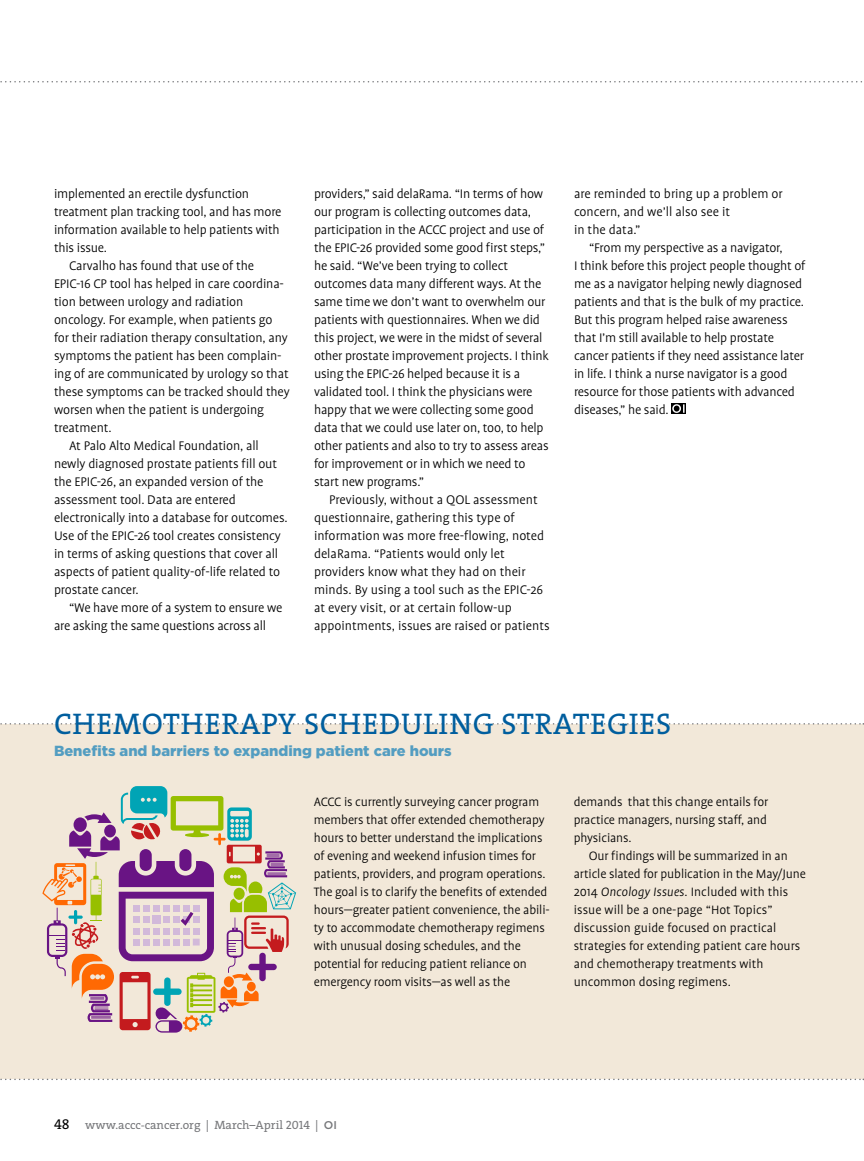
<style>
.page{position:relative;width:864px;height:1161px;background:#fff}
.page>*{position:absolute;margin:0;border:0;box-sizing:border-box;transform-origin:0 0}
.t1{font:30px "The Serif";letter-spacing:.025em;color:#005e9e}
.t2{font:900 14.7px "Gotham HTF";color:#539dc1}
.t3{font:300 14.25px/18px "Profile";letter-spacing:-.015em;color:#000}
.t4{font:14.25px "The Serif Caps";color:#000}
.t5{font:300 13.8px/18px "Profile";letter-spacing:-.01em;color:#000}
.t6{font:12px "The Serif";color:#77787b}
.s1{font-style:italic}
.s2{font-family:"The Serif Caps"}
.s3{font-family:"Gotham HTF";font-weight:500;font-size:11.25px}
</style>
<div class="page">
<svg style="left:0;top:81px;width:862px;height:1px"></svg>
<div style="left:671px;top:403px;width:15px;height:11px;background:#000"></div>
<svg style="left:672px;top:404px;width:13px;height:9px"></svg>
<div style="left:0;top:725px;width:864px;height:354px;background:#f2e8d9"></div>
<svg style="left:0;top:723px;width:864px;height:2px"></svg>
<svg style="left:42px;top:786px;width:254px;height:247px"></svg>
<svg style="left:0;top:1079px;width:864px;height:1px"></svg>
<p class="t3" style="left:54px;top:185px;width:197px">implemented an erectile dysfunction</p>
<p class="t3" style="left:54px;top:203px;width:229px">treatment plan tracking tool, and has more</p>
<p class="t3" style="left:54px;top:221px;width:227px">information available to help patients with</p>
<p class="t3" style="left:54px;top:239px;width:55px">this issue.</p>
<p class="t3" style="left:69px;top:257px;width:187px">Carvalho has found that use of the</p>
<p class="t3" style="left:54px;top:275px;width:232px">EPIC-16 CP tool has helped in care coordina-</p>
<p class="t3" style="left:54px;top:293px;width:191px">tion between urology and radiation</p>
<p class="t3" style="left:54px;top:311px;width:220px">oncology. For example, when patients go</p>
<p class="t3" style="left:54px;top:329px;width:235px">for their radiation therapy consultation, any</p>
<p class="t3" style="left:54px;top:347px;width:229px">symptoms the patient has been complain-</p>
<p class="t3" style="left:54px;top:365px;width:236px">ing of are communicated by urology so that</p>
<p class="t3" style="left:54px;top:383px;width:237px">these symptoms can be tracked should they</p>
<p class="t3" style="left:54px;top:401px;width:212px">worsen when the patient is undergoing</p>
<p class="t3" style="left:54px;top:419px;width:59px">treatment.</p>
<p class="t3" style="left:69px;top:437px;width:191px">At Palo Alto Medical Foundation, all</p>
<p class="t3" style="left:54px;top:455px;width:225px">newly diagnosed prostate patients fill out</p>
<p class="t3" style="left:54px;top:473px;width:211px">the EPIC-26, an expanded version of the</p>
<p class="t3" style="left:54px;top:491px;width:183px">assessment tool. Data are entered</p>
<p class="t3" style="left:54px;top:509px;width:235px">electronically into a database for outcomes.</p>
<p class="t3" style="left:54px;top:527px;width:228px">Use of the EPIC-26 tool creates consistency</p>
<p class="t3" style="left:54px;top:545px;width:226px">in terms of asking questions that cover all</p>
<p class="t3" style="left:54px;top:563px;width:228px">aspects of patient quality-of-life related to</p>
<p class="t3" style="left:54px;top:581px;width:86px">prostate cancer.</p>
<p class="t3" style="left:69px;top:599px;width:215px">“We have more of a system to ensure we</p>
<p class="t3" style="left:54px;top:617px;width:214px">are asking the same questions across all</p>
<p class="t3" style="left:314px;top:185px;width:236px">providers,” said delaRama. “In terms of how our program is collecting outcomes data, participation in the ACCC project and use of the EPIC-26 provided some good first steps,” he said. “We’ve been trying to collect outcomes data many different ways. At the same time we don’t want to overwhelm our patients with questionnaires. When we did this project, we were in the midst of several other prostate improvement projects. I think using the EPIC-26 helped because it is a validated tool. I think the physicians were happy that we were collecting some good data that we could use later on, too, to help other patients and also to try to assess areas for improvement or in which we need to start new programs.”</p>
<p class="t3" style="left:314px;top:491px;width:237px;text-indent:15px">Previously, without a QOL assessment questionnaire, gathering this type of information was more free-flowing, noted delaRama. “Patients would only let providers know what they had on their minds. By using a tool such as the EPIC-26 at every visit, or at certain follow-up appointments, issues are raised or patients</p>
<p class="t3" style="left:574px;top:185px;width:210px">are reminded to bring up a problem or concern, and we’ll also see it<br>in the data.”</p>
<p class="t3" style="left:574px;top:239px;width:233px;text-indent:15px">“From my perspective as a navigator,<br>I think before this project people thought of me as a navigator helping newly diagnosed patients and that is the bulk of my practice.<br>But this program helped raise awareness that I’m still available to help prostate cancer patients if they need assistance later in life. I think a nurse navigator is a good resource for those patients with advanced diseases,” he said.</p>
<h1 class="t1" style="left:54px;top:699px;width:619px">CHEMOTHERAPY SCHEDULING STRATEGIES</h1>
<p class="t2" style="left:54px;top:742px;width:399px">Benefits and barriers to expanding patient care hours</p>
<p class="t5" style="left:314px;top:793px;width:238px">ACCC is currently surveying cancer program members that offer extended chemotherapy hours to better understand the implications of evening and weekend infusion times for patients, providers, and program operations.<br>The goal is to clarify the benefits of extended hours—greater patient convenience, the abili&shy;ty to accommodate chemotherapy regimens with unusual dosing schedules, and the potential for reducing patient reliance on emergency room visits—as well as the</p>
<p class="t5" style="left:574px;top:793px;width:196px;text-align:justify">demands that this change entails for practice managers, nursing staff, and physicians.</p>
<p class="t5" style="left:574px;top:847px;width:234px;text-indent:15px">Our findings will be summarized in an article slated for publication in the May/June 2014 <span class="s1">Oncology Issues</span>. Included with this issue will be a one-page “Hot Topics” discussion guide focused on practical strategies for extending patient care hours and chemotherapy treatments with uncommon dosing regimens.</p>
<p class="t4" style="left:54px;top:1112px;width:17px">48</p>
<p class="t6" style="left:85px;top:1115px;width:253px">www.accc-cancer.org | March–April <span class="s2">2014</span> | <span class="s3">OI</span></p>
</div>
